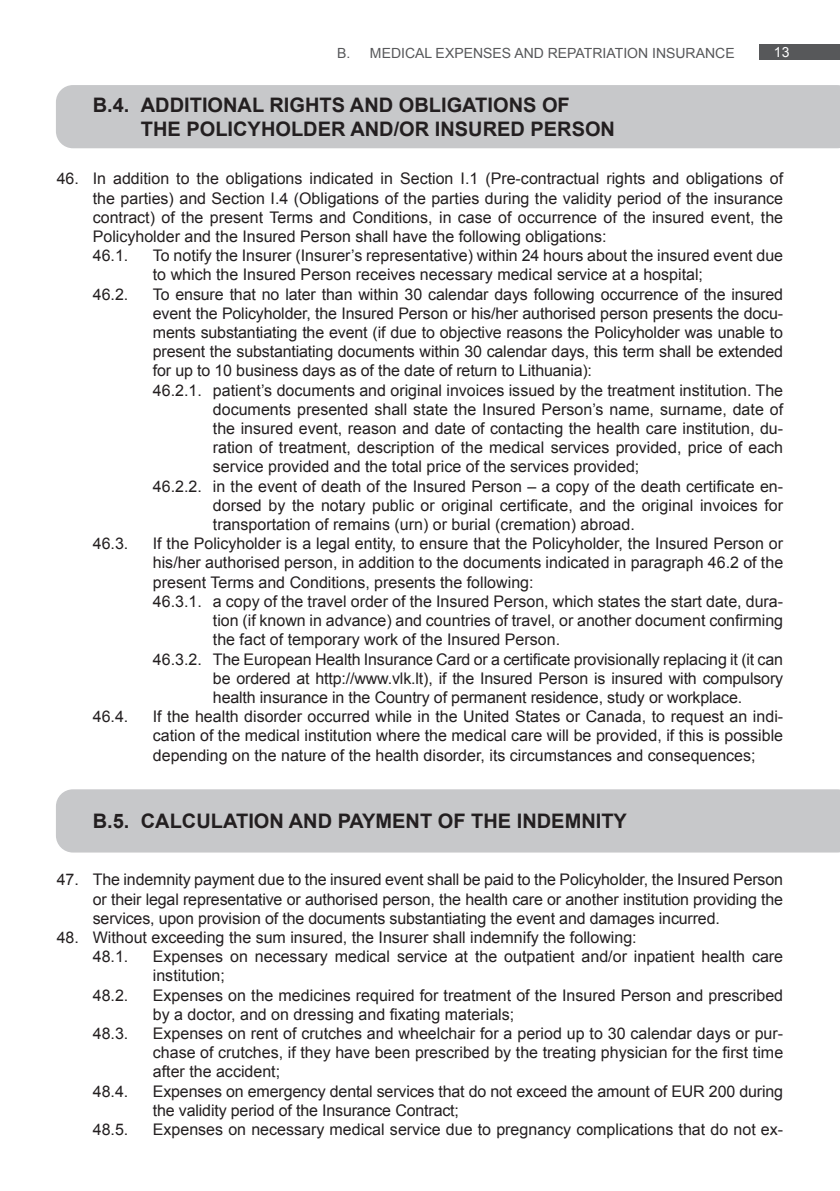
<style>
.page{position:relative;width:840px;height:1191px;background:#fff}
.page>*{position:absolute;margin:0;border:0;box-sizing:border-box;transform-origin:0 0}
.t1{font:700 20px/24px "Arial";color:#231f20}
.t2{font:16px/19.2px "Arial";color:#231f20}
.t3{font:14px "Arial";color:#57585a}
.t4{font:14px "Arial";color:#fff}
</style>
<div class="page">
<div style="left:759px;top:44px;width:80px;height:16px;background:#57585a"></div>
<div style="left:56px;top:85px;width:783px;height:63px;background:#c7c8ca"></div>
<div style="left:56px;top:789px;width:783px;height:63px;background:#c7c8ca"></div>
<p class="t3" style="left:337px;top:43px;width:399px">B. MEDICAL EXPENSES AND REPATRIATION INSURANCE</p>
<p class="t4" style="left:773px;top:43px;width:17px">13</p>
<p class="t1" style="left:141px;top:94px;width:475px;text-indent:-48px">B.4. ADDITIONAL RIGHTS AND OBLIGATIONS OF<br>THE POLICYHOLDER AND/OR INSURED PERSON</p>
<p class="t2" style="left:93px;top:169px;width:691px;text-indent:-36px">46. In addition to the obligations indicated in Section I.1 (Pre-contractual rights and obligations of the parties) and Section I.4 (Obligations of the parties during the validity period of the insurance contract) of the present Terms and Conditions, in case of occurrence of the insured event, the Policyholder and the Insured Person shall have the following obligations:<br>46.1.</p>
<p class="t2" style="left:153px;top:246px;width:631px">To notify the Insurer (Insurer’s representative) within 24 hours about the insured event due to which the Insured Person receives necessary medical service at a hospital;</p>
<p class="t2" style="left:93px;top:284px;width:37px">46.2.</p>
<p class="t2" style="left:153px;top:284px;width:631px">To ensure that no later than within 30 calendar days following occurrence of the insured</p>
<p class="t2" style="left:153px;top:304px;width:631px">event the Policyholder, the Insured Person or his/her authorised person presents the docu-</p>
<p class="t2" style="left:153px;top:323px;width:631px">ments substantiating the event (if due to objective reasons the Policyholder was unable to</p>
<p class="t2" style="left:153px;top:342px;width:631px">present the substantiating documents within 30 calendar days, this term shall be extended</p>
<p class="t2" style="left:153px;top:361px;width:440px">for up to 10 business days as of the date of return to Lithuania):</p>
<p class="t2" style="left:153px;top:380px;width:631px">46.2.1. patient’s documents and original invoices issued by the treatment institution. The</p>
<p class="t2" style="left:213px;top:400px;width:571px">documents presented shall state the Insured Person’s name, surname, date of</p>
<p class="t2" style="left:213px;top:419px;width:571px">the insured event, reason and date of contacting the health care institution, du-</p>
<p class="t2" style="left:213px;top:438px;width:571px">ration of treatment, description of the medical services provided, price of each</p>
<p class="t2" style="left:213px;top:457px;width:427px">service provided and the total price of the services provided;</p>
<p class="t2" style="left:153px;top:476px;width:631px">46.2.2. in the event of death of the Insured Person – a copy of the death certificate en-</p>
<p class="t2" style="left:213px;top:496px;width:571px">dorsed by the notary public or original certificate, and the original invoices for</p>
<p class="t2" style="left:213px;top:515px;width:423px">transportation of remains (urn) or burial (cremation) abroad.</p>
<p class="t2" style="left:93px;top:534px;width:37px">46.3.</p>
<p class="t2" style="left:153px;top:534px;width:631px">If the Policyholder is a legal entity, to ensure that the Policyholder, the Insured Person or</p>
<p class="t2" style="left:153px;top:553px;width:631px">his/her authorised person, in addition to the documents indicated in paragraph 46.2 of the</p>
<p class="t2" style="left:153px;top:572px;width:382px">present Terms and Conditions, presents the following:</p>
<p class="t2" style="left:153px;top:592px;width:631px">46.3.1. a copy of the travel order of the Insured Person, which states the start date, dura-</p>
<p class="t2" style="left:213px;top:611px;width:571px">tion (if known in advance) and countries of travel, or another document confirming</p>
<p class="t2" style="left:213px;top:630px;width:348px">the fact of temporary work of the Insured Person.</p>
<p class="t2" style="left:153px;top:649px;width:631px">46.3.2. The European Health Insurance Card or a certificate provisionally replacing it (it can</p>
<p class="t2" style="left:213px;top:668px;width:571px">be ordered at http://www.vlk.lt), if the Insured Person is insured with compulsory</p>
<p class="t2" style="left:213px;top:688px;width:530px">health insurance in the Country of permanent residence, study or workplace.</p>
<p class="t2" style="left:93px;top:707px;width:37px">46.4.</p>
<p class="t2" style="left:153px;top:707px;width:631px;text-align:justify">If the health disorder occurred while in the United States or Canada, to request an indi&shy;cation of the medical institution where the medical care will be provided, if this is possible depending on the nature of the health disorder, its circumstances and consequences;</p>
<p class="t1" style="left:93px;top:809px;width:535px">B.5. CALCULATION AND PAYMENT OF THE INDEMNITY</p>
<p class="t2" style="left:93px;top:870px;width:691px;text-align:justify;text-indent:-36px">47. The indemnity payment due to the insured event shall be paid to the Policyholder, the Insured Person or their legal representative or authorised person, the health care or another institution providing the services, upon provision of the documents substantiating the event and damages incurred.</p>
<p class="t2" style="left:93px;top:928px;width:545px;text-indent:-36px">48. Without exceeding the sum insured, the Insurer shall indemnify the following:<br>48.1.</p>
<p class="t2" style="left:153px;top:947px;width:631px">Expenses on necessary medical service at the outpatient and/or inpatient health care institution;</p>
<p class="t2" style="left:93px;top:985px;width:37px">48.2.</p>
<p class="t2" style="left:153px;top:985px;width:631px">Expenses on the medicines required for treatment of the Insured Person and prescribed by a doctor, and on dressing and fixating materials;</p>
<p class="t2" style="left:93px;top:1024px;width:37px">48.3.</p>
<p class="t2" style="left:153px;top:1024px;width:631px;text-align:justify">Expenses on rent of crutches and wheelchair for a period up to 30 calendar days or pur&shy;chase of crutches, if they have been prescribed by the treating physician for the first time after the accident;</p>
<p class="t2" style="left:93px;top:1081px;width:37px">48.4.</p>
<p class="t2" style="left:153px;top:1081px;width:631px">Expenses on emergency dental services that do not exceed the amount of EUR 200 during the validity period of the Insurance Contract;</p>
<p class="t2" style="left:93px;top:1120px;width:37px">48.5.</p>
<p class="t2" style="left:153px;top:1120px;width:631px">Expenses on necessary medical service due to pregnancy complications that do not ex-</p>
</div>
